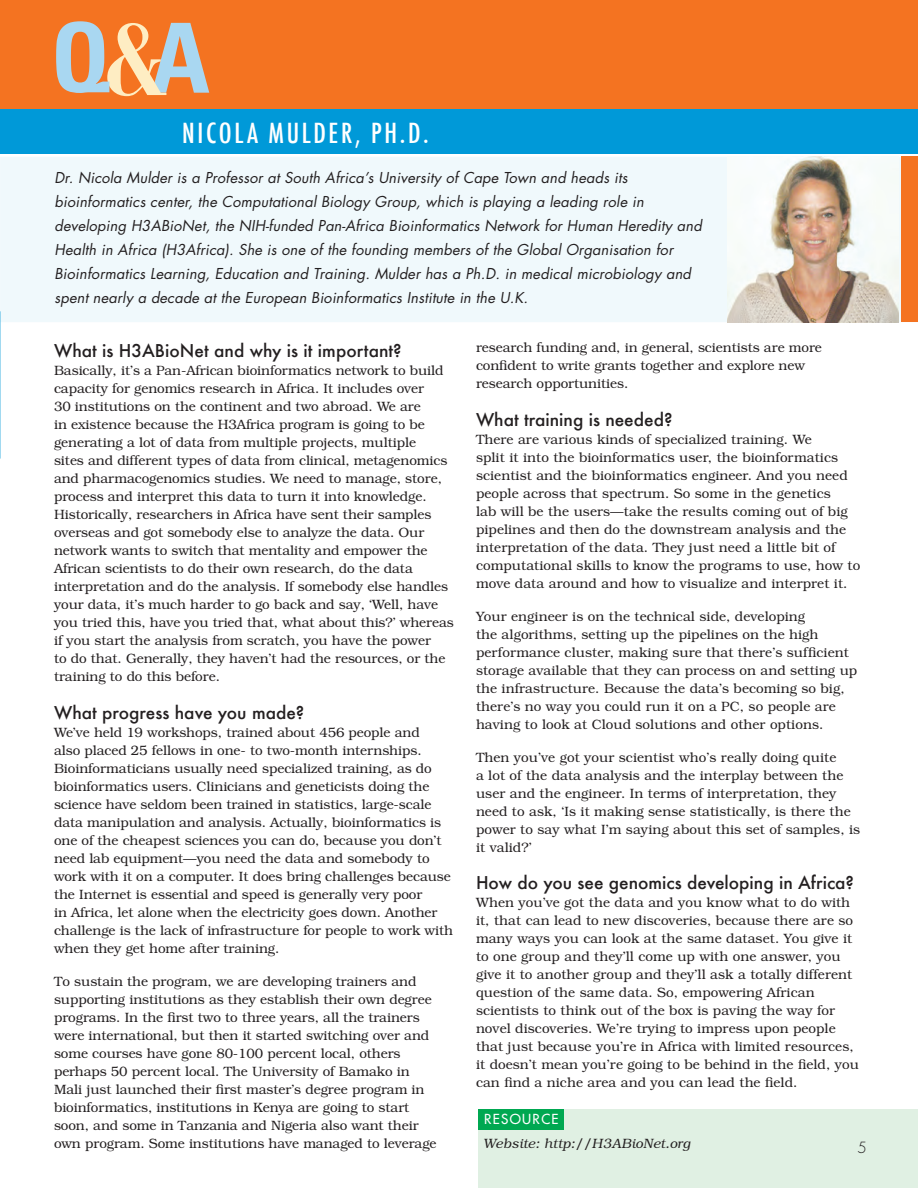
<style>
.page{position:relative;width:918px;height:1188px;background:#fff}
.page>*{position:absolute;margin:0;border:0;box-sizing:border-box;transform-origin:0 0}
.t1{font:138.9px "Mona Lisa Solid ITCTT";color:#feedc3}
.t2{font:700 condensed 96.75px "Univers LT";color:#a9d7f1}
.t3{font:500 condensed 27px "Futura";letter-spacing:.1em;color:#fff}
.t4{font:500 17.25px "Futura";color:#231f20}
.t5{font:300 15px "Futura Std";color:#231f20}
.t6{font:italic 14.7px/24px "Futura Std";letter-spacing:.01em;color:#231f20}
.t7{font:300 13.5px/18px "Bookman Std";letter-spacing:-.005em;color:#231f20}
.t8{font:italic 300 13.5px "Bookman Std";letter-spacing:.02em;color:#231f20}
.t9{font:500 13.5px "Futura Std";letter-spacing:.1em;color:#fff}
</style>
<div class="page">
<div style="left:0;top:157px;width:901px;height:165px;background:#f0f9fc"></div>
<div style="left:0;top:109px;width:918px;height:45px;background:#0099d8"></div>
<svg style="left:0;top:312px;width:1px;height:146px"></svg>
<div style="left:0;top:0;width:918px;height:109px;background:#f47321"></div>
<div style="left:901px;top:157px;width:17px;height:165px;background:#f47321"></div>
<div style="left:478px;top:1109px;width:440px;height:79px;background:#e0f0e3"></div>
<div style="left:479px;top:1109px;width:85px;height:21px;background:#00a851"></div>
<img style="left:728px;top:157px;width:171px;height:165px">
<h1 class="t2" style="left:51px;top:-1px;width:161px">Q A</h1>
<h1 class="t1" style="left:101px;top:-37px;width:66px">&amp;</h1>
<p class="t3" style="left:182px;top:115px;width:248px">NICOLA MULDER, PH.D.</p>
<p class="t6" style="left:55px;top:166px;width:649px">Dr. Nicola Mulder is a Professor at South Africa’s University of Cape Town and heads its bioinformatics center, the Computational Biology Group, which is playing a leading role in developing H3ABioNet, the NIH-funded Pan-Africa Bioinformatics Network for Human Heredity and Health in Africa (H3Africa). She is one of the founding members of the Global Organisation for Bioinformatics Learning, Education and Training. Mulder has a Ph.D. in medical microbiology and spent nearly a decade at the European Bioinformatics Institute in the U.K.</p>
<p class="t4" style="left:54px;top:339px;width:349px">What is H3ABioNet and why is it important?</p>
<p class="t7" style="left:54px;top:362px;width:401px">Basically, it’s a Pan-African bioinformatics network to build capacity for genomics research in Africa. It includes over<br>30 institutions on the continent and two abroad. We are<br>in existence because the H3Africa program is going to be generating a lot of data from multiple projects, multiple<br>sites and different types of data from clinical, metagenomics and pharmacogenomics studies. We need to manage, store, process and interpret this data to turn it into knowledge.<br>Historically, researchers in Africa have sent their samples overseas and got somebody else to analyze the data. Our network wants to switch that mentality and empower the African scientists to do their own research, do the data interpretation and do the analysis. If somebody else handles your data, it’s much harder to go back and say, ‘Well, have you tried this, have you tried that, what about this?’ whereas if you start the analysis from scratch, you have the power<br>to do that. Generally, they haven’t had the resources, or the training to do this before.</p>
<p class="t4" style="left:54px;top:701px;width:252px">What progress have you made?</p>
<p class="t7" style="left:54px;top:723px;width:401px">We’ve held 19 workshops, trained about 456 people and<br>also placed 25 fellows in one- to two-month internships.<br>Bioinformaticians usually need specialized training, as do bioinformatics users. Clinicians and geneticists doing the science have seldom been trained in statistics, large-scale data manipulation and analysis. Actually, bioinformatics is one of the cheapest sciences you can do, because you don’t need lab equipment—you need the data and somebody to work with it on a computer. It does bring challenges because the Internet is essential and speed is generally very poor<br>in Africa, let alone when the electricity goes down. Another challenge is the lack of infrastructure for people to work with when they get home after training.</p>
<p class="t7" style="left:54px;top:972px;width:384px">To sustain the program, we are developing trainers and supporting institutions as they establish their own degree programs. In the first two to three years, all the trainers were international, but then it started switching over and some courses have gone 80-100 percent local, others perhaps 50 percent local. The University of Bamako in Mali just launched their first master’s degree program in bioinformatics, institutions in Kenya are going to start soon, and some in Tanzania and Nigeria also want their own program. Some institutions have managed to leverage</p>
<p class="t7" style="left:476px;top:339px;width:347px">research funding and, in general, scientists are more confident to write grants together and explore new research opportunities.</p>
<p class="t4" style="left:476px;top:408px;width:198px">What training is needed?</p>
<p class="t7" style="left:476px;top:430px;width:386px">There are various kinds of specialized training. We<br>split it into the bioinformatics user, the bioinformatics scientist and the bioinformatics engineer. And you need people across that spectrum. So some in the genetics<br>lab will be the users—take the results coming out of big pipelines and then do the downstream analysis and the interpretation of the data. They just need a little bit of computational skills to know the programs to use, how to move data around and how to visualize and interpret it.</p>
<p class="t7" style="left:476px;top:607px;width:383px">Your engineer is on the technical side, developing<br>the algorithms, setting up the pipelines on the high performance cluster, making sure that there’s sufficient storage available that they can process on and setting up the infrastructure. Because the data’s becoming so big, there’s no way you could run it on a PC, so people are having to look at Cloud solutions and other options.</p>
<p class="t7" style="left:476px;top:748px;width:386px">Then you’ve got your scientist who’s really doing quite<br>a lot of the data analysis and the interplay between the user and the engineer. In terms of interpretation, they need to ask, ‘Is it making sense statistically, is there the power to say what I’m saying about this set of samples, is it valid?’</p>
<p class="t4" style="left:476px;top:871px;width:380px">How do you see genomics developing in Africa?</p>
<p class="t7" style="left:476px;top:894px;width:385px">When you’ve got the data and you know what to do with it, that can lead to new discoveries, because there are so many ways you can look at the same dataset. You give it to one group and they’ll come up with one answer, you give it to another group and they’ll ask a totally different question of the same data. So, empowering African scientists to think out of the box is paving the way for novel discoveries. We’re trying to impress upon people that just because you’re in Africa with limited resources, it doesn’t mean you’re going to be behind in the field, you can find a niche area and you can lead the field.</p>
<p class="t9" style="left:484px;top:1111px;width:76px">RESOURCE</p>
<p class="t8" style="left:483px;top:1136px;width:209px">Website: http://H3ABioNet.org</p>
<p class="t5" style="left:858px;top:1139px;width:11px">5</p>
</div>
